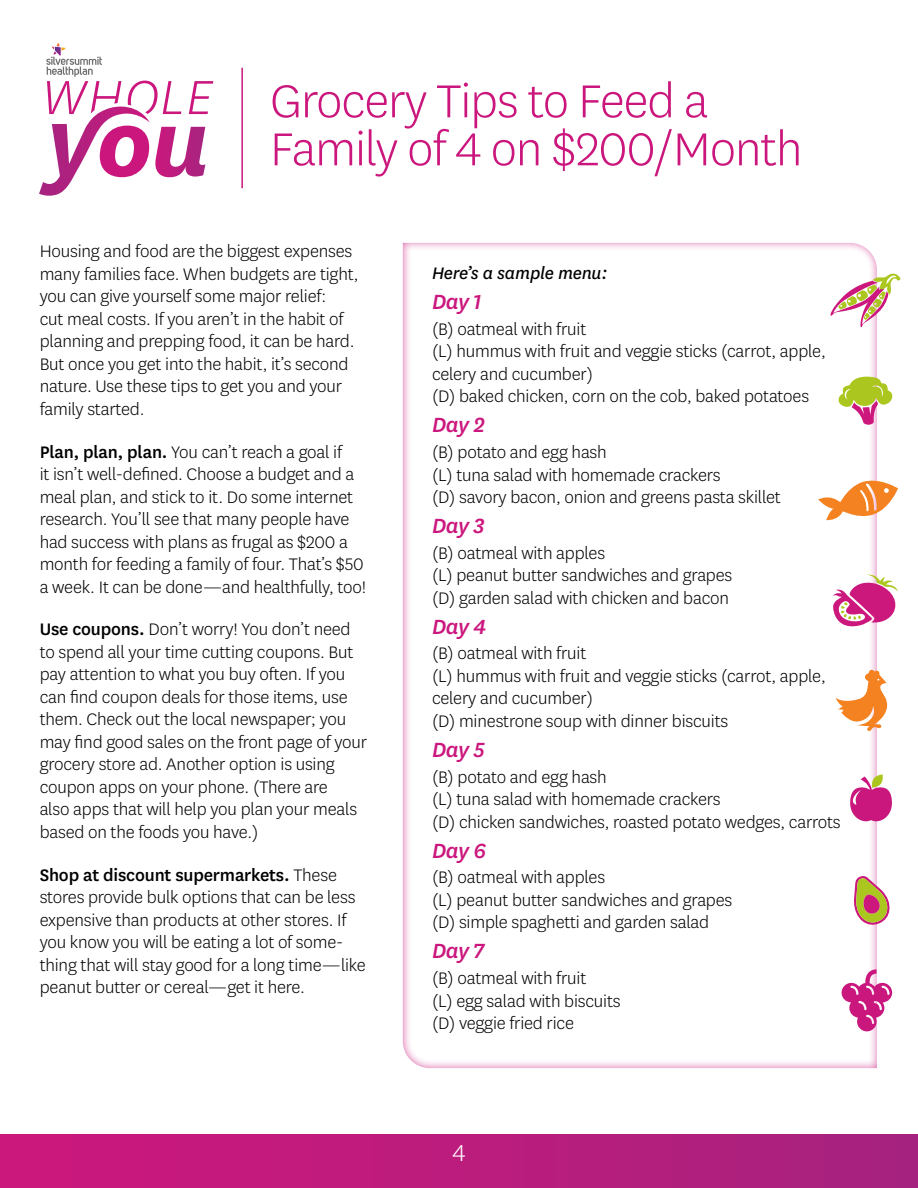
<style>
.page{position:relative;width:918px;height:1188px;background:#fff}
.page>*{position:absolute;margin:0;border:0;box-sizing:border-box;transform-origin:0 0}
.t1{font:300 54px/48px "Centene Sans";letter-spacing:-.02em;color:#cb177d}
.t2{font:300 27px "Centene Sans";color:#fff}
.t3{font:italic 500 24px "Centene Sans";letter-spacing:-.02em;color:#cb177d}
.t4{font:300 19.5px/22.5px "Centene Sans";letter-spacing:-.01em;color:#000}
.t5{font:italic 19.5px "Centene Sans";letter-spacing:-.01em;color:#000}
.s1{font-weight:500}
</style>
<div class="page">
<div style="left:0;top:1134px;width:918px;height:54px;background:linear-gradient(to right,#ce177d,#a7227e)"></div>
<hr style="left:241px;top:68px;width:2px;height:120px;background:#cb177d">
<svg style="left:39px;top:43px;width:174px;height:153px"></svg>
<svg style="left:830px;top:274px;width:71px;height:53px"></svg>
<svg style="left:836px;top:669px;width:52px;height:62px"></svg>
<svg style="left:842px;top:969px;width:50px;height:62px"></svg>
<svg style="left:833px;top:573px;width:65px;height:54px"></svg>
<svg style="left:818px;top:477px;width:80px;height:44px"></svg>
<svg style="left:854px;top:876px;width:36px;height:50px"></svg>
<svg style="left:839px;top:377px;width:53px;height:47px"></svg>
<svg style="left:850px;top:774px;width:42px;height:47px"></svg>
<h1 class="t1" style="left:270px;top:75px;width:534px">Grocery Tips to Feed a<br>Family of 4 on $200/Month</h1>
<p class="t4" style="left:40px;top:240px;width:321px">Housing and food are the biggest expenses many families face. When budgets are tight, you can give yourself some major relief:<br>cut meal costs. If you aren’t in the habit of planning and prepping food, it can be hard.<br>But once you get into the habit, it’s second nature. Use these tips to get you and your family started.</p>
<p class="t4" style="left:40px;top:440px;width:328px"><span class="s1">Plan, plan, plan.</span> You can’t reach a goal if<br>it isn’t well-defined. Choose a budget and a meal plan, and stick to it. Do some internet research. You’ll see that many people have had success with plans as frugal as $200 a month for feeding a family of four. That’s $50 a week. It can be done—and healthfully, too!</p>
<p class="t4" style="left:40px;top:618px;width:329px"><span class="s1">Use coupons.</span> Don’t worry! You don’t need to spend all your time cutting coupons. But pay attention to what you buy often. If you can find coupon deals for those items, use them. Check out the local newspaper; you may find good sales on the front page of your grocery store ad. Another option is using coupon apps on your phone. (There are<br>also apps that will help you plan your meals based on the foods you have.)</p>
<p class="t4" style="left:40px;top:863px;width:328px"><span class="s1">Shop at discount supermarkets.</span> These stores provide bulk options that can be less expensive than products at other stores. If you know you will be eating a lot of some&shy;thing that will stay good for a long time—like peanut butter or cereal—get it here.</p>
<p class="t5" style="left:432px;top:261px;width:177px">Here’s a sample menu:</p>
<p class="t3" style="left:432px;top:286px;width:51px">Day 1</p>
<p class="t4" style="left:432px;top:317px;width:395px">(B) oatmeal with fruit<br>(L) hummus with fruit and veggie sticks (carrot, apple, celery and cucumber)<br>(D) baked chicken, corn on the cob, baked potatoes</p>
<p class="t3" style="left:432px;top:409px;width:55px">Day 2</p>
<p class="t4" style="left:432px;top:440px;width:350px">(B) potato and egg hash<br>(L) tuna salad with homemade crackers<br>(D) savory bacon, onion and greens pasta skillet</p>
<p class="t3" style="left:432px;top:510px;width:54px">Day 3</p>
<p class="t4" style="left:432px;top:541px;width:302px">(B) oatmeal with apples<br>(L) peanut butter sandwiches and grapes (D) garden salad with chicken and bacon</p>
<p class="t3" style="left:432px;top:611px;width:56px">Day 4</p>
<p class="t4" style="left:432px;top:642px;width:395px">(B) oatmeal with fruit<br>(L) hummus with fruit and veggie sticks (carrot, apple, celery and cucumber)<br>(D) minestrone soup with dinner biscuits</p>
<p class="t3" style="left:432px;top:734px;width:54px">Day 5</p>
<p class="t4" style="left:432px;top:765px;width:410px">(B) potato and egg hash<br>(L) tuna salad with homemade crackers<br>(D) chicken sandwiches, roasted potato wedges, carrots</p>
<p class="t3" style="left:432px;top:835px;width:56px">Day 6</p>
<p class="t4" style="left:432px;top:866px;width:302px">(B) oatmeal with apples<br>(L) peanut butter sandwiches and grapes (D) simple spaghetti and garden salad</p>
<p class="t3" style="left:432px;top:935px;width:54px">Day 7</p>
<p class="t4" style="left:432px;top:966px;width:190px">(B) oatmeal with fruit<br>(L) egg salad with biscuits (D) veggie fried rice</p>
<h2 class="t2" style="left:452px;top:1136px;width:15px">4</h2>
</div>
